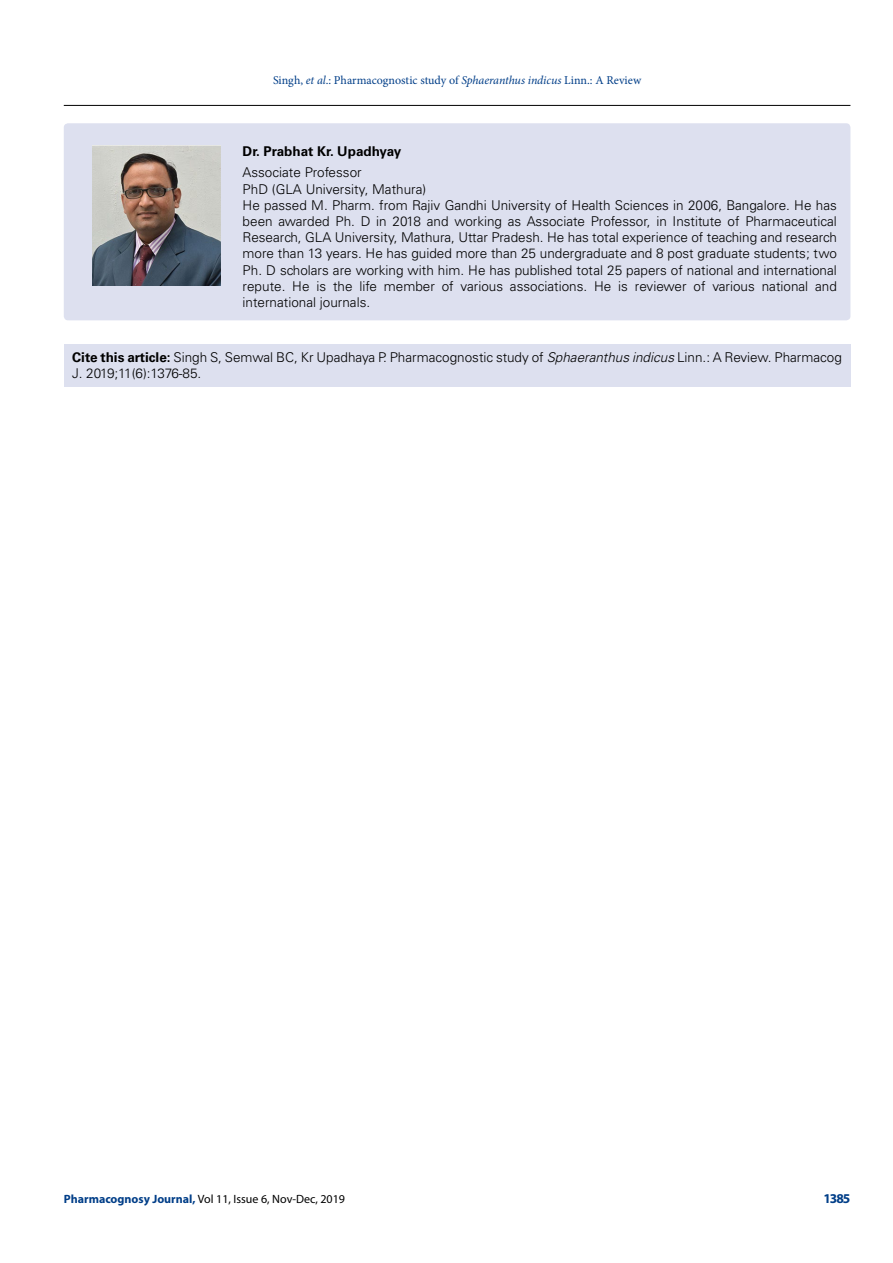
<style>
.page{position:relative;width:893px;height:1263px;background:#fff}
.page>*{position:absolute;margin:0;border:0;box-sizing:border-box;transform-origin:0 0}
.t1{font:300 13.5px/16.2px "Univers LT Std";color:#000}
.t2{font:700 13.5px "Univers LT Std";color:#000}
.t3{font:700 13.5px "Myriad Pro";color:#003e88}
.t4{font:12px "Minion Pro";color:#003e88}
.t5{font:12px "Myriad Pro";color:#000}
.s1{font-style:italic}
.s2{font-weight:700}
.s3{font-weight:700;color:#003e88}
</style>
<div class="page">
<hr style="left:64px;top:105px;width:786px;height:1px;background:#000">
<div style="left:64px;top:123px;width:786px;height:197px;background:#dde0ef;border-radius:4px"></div>
<img style="left:92px;top:146px;width:129px;height:139px">
<div style="left:64px;top:343px;width:786px;height:43px;background:#dde0ef"></div>
<p class="t4" style="left:273px;top:72px;width:370px">Singh, <span class="s1">et al</span>.: Pharmacognostic study of <span class="s1">Sphaeranthus indicus</span> Linn.: A Review</p>
<p class="t2" style="left:243px;top:143px;width:160px">Dr. Prabhat Kr. Upadhyay</p>
<p class="t1" style="left:243px;top:164px;width:596px">Associate Professor<br>PhD (GLA University, Mathura)<br>He passed M. Pharm. from Rajiv Gandhi University of Health Sciences in 2006, Bangalore. He has been awarded Ph. D in 2018 and working as Associate Professor, in Institute of Pharmaceutical Research, GLA University, Mathura, Uttar Pradesh. He has total experience of teaching and research more than 13 years. He has guided more than 25 undergraduate and 8 post graduate students; two Ph. D scholars are working with him. He has published total 25 papers of national and international repute. He is the life member of various associations. He is reviewer of various national and international journals.</p>
<p class="t1" style="left:72px;top:349px;width:771px"><span class="s2">Cite this article:</span> Singh S, Semwal BC, Kr Upadhaya P. Pharmacognostic study of <span class="s1">Sphaeranthus indicus</span> Linn.: A Review. Pharmacog<br>J. 2019;11(6):1376-85.</p>
<p class="t5" style="left:64px;top:1191px;width:283px"><span class="s3">Pharmacognosy Journal,</span> Vol 11, Issue 6, Nov-Dec, 2019</p>
<p class="t3" style="left:823px;top:1189px;width:29px">1385</p>
</div>
